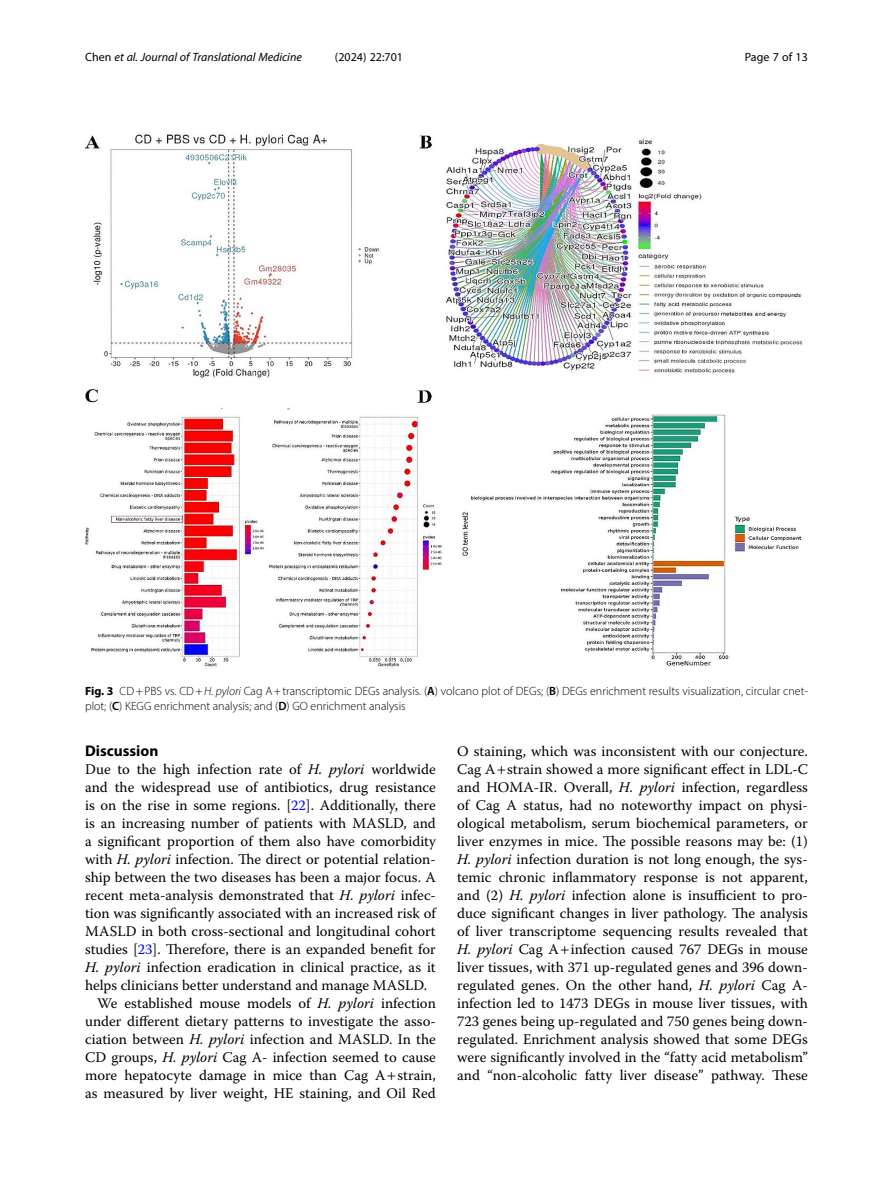
<style>
.page{position:relative;width:893px;height:1191px;background:#fff}
.page>*{position:absolute;margin:0;border:0;box-sizing:border-box;transform-origin:0 0}
.Head_1{font:700 15.45px "Myriad Pro";color:#000}
.Body_Text_Indent{font:14.7px/18px "Warnock Pro";color:#000;text-align:justify}
.Body_Text{font:14.7px/18px "Warnock Pro";color:#000;text-align:justify}
.Figure_Caption{font:300 12px/15px "Myriad Pro";color:#000}
.t1{font:italic 12px "Myriad Pro";color:#000}
.t2{font:12px "Myriad Pro";color:#000}
.s1{font-style:normal}
.s2{font-weight:700}
.s3{font-style:italic}
.s4{font-weight:600}
.s5{color:#00f}
</style>
<div class="page">
<img style="left:85px;top:134px;width:718px;height:533px">
<p class="t1" style="left:85px;top:50px;width:218px"><span class="s1">Chen</span> et al. Journal of Translational Medicine</p>
<p class="t2" style="left:335px;top:50px;width:70px">(2024) 22:701</p>
<p class="t2" style="left:745px;top:50px;width:65px">Page 7 of 13</p>
<p class="Figure_Caption" style="left:85px;top:683px;width:724px"><span class="s2">Fig. 3</span> CD+PBS vs. CD+<span class="s3">H. pylori</span> Cag A+transcriptomic DEGs analysis. (<span class="s4">A</span>) volcano plot of DEGs; (<span class="s4">B</span>) DEGs enrichment results visualization, circular cnet&shy;plot; (<span class="s4">C</span>) KEGG enrichment analysis; and (<span class="s4">D</span>) GO enrichment analysis</p>
<p class="Head_1" style="left:85px;top:741px;width:75px">Discussion</p>
<p class="Body_Text" style="left:85px;top:760px;width:352px">Due to the high infection rate of <span class="s3">H. pylori</span> worldwide and the widespread use of antibiotics, drug resistance is on the rise in some regions. [<span class="s5">22</span>]. Additionally, there is an increasing number of patients with MASLD, and a significant proportion of them also have comorbidity with <span class="s3">H. pylori</span> infection. The direct or potential relation&shy;ship between the two diseases has been a major focus. A recent meta-analysis demonstrated that <span class="s3">H. pylori</span> infec&shy;tion was significantly associated with an increased risk of MASLD in both cross-sectional and longitudinal cohort studies [<span class="s5">23</span>]. Therefore, there is an expanded benefit for <span class="s3">H. pylori</span> infection eradication in clinical practice, as it helps clinicians better understand and manage MASLD.</p>
<p class="Body_Text_Indent" style="left:85px;top:994px;width:352px;text-indent:12px">We established mouse models of <span class="s3">H. pylori</span> infection under different dietary patterns to investigate the asso&shy;ciation between <span class="s3">H. pylori</span> infection and MASLD. In the CD groups, <span class="s3">H. pylori</span> Cag A- infection seemed to cause more hepatocyte damage in mice than Cag A strain, as measured by liver weight, HE staining, and Oil Red</p>
<p class="Body_Text_Indent" style="left:457px;top:742px;width:352px">O staining, which was inconsistent with our conjecture.<br>Cag A strain showed a more significant effect in LDL-C and HOMA-IR. Overall, <span class="s3">H. pylori</span> infection, regardless of Cag A status, had no noteworthy impact on physi&shy;ological metabolism, serum biochemical parameters, or liver enzymes in mice. The possible reasons may be: (1)<br><span class="s3">H. pylori</span> infection duration is not long enough, the sys&shy;temic chronic inflammatory response is not apparent, and (2) <span class="s3">H. pylori</span> infection alone is insufficient to pro&shy;duce significant changes in liver pathology. The analysis of liver transcriptome sequencing results revealed that <span class="s3">H. pylori</span> Cag A infection caused 767 DEGs in mouse liver tissues, with 371 up-regulated genes and 396 down&shy;regulated genes. On the other hand, <span class="s3">H. pylori</span> Cag A&shy;infection led to 1473 DEGs in mouse liver tissues, with 723 genes being up-regulated and 750 genes being down&shy;regulated. Enrichment analysis showed that some DEGs were significantly involved in the “fatty acid metabolism” and “non-alcoholic fatty liver disease” pathway. These</p>
</div>
